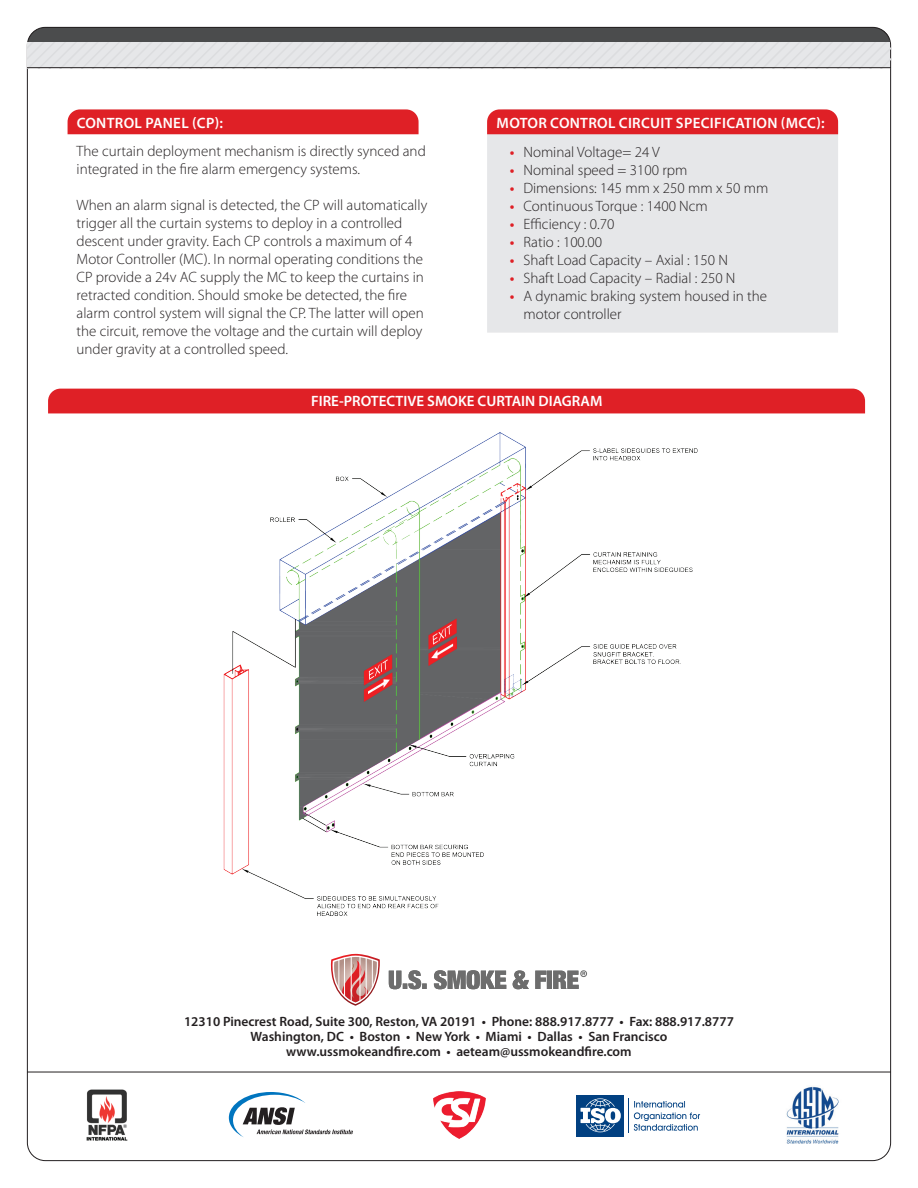
<style>
.page{position:relative;width:918px;height:1188px;background:#fff}
.page>*{position:absolute;margin:0;border:0;box-sizing:border-box;transform-origin:0 0}
.t1{font:300 15px/18px "Myriad Pro";color:#231f20}
.t2{font:600 15px "Myriad Pro";letter-spacing:.02em;color:#fff}
.t3{font:600 15px "Myriad Pro";color:#fff}
.t4{font:600 13.5px/15px "Myriad Pro";color:#231f20;text-align:center}
.s1{font-weight:600;color:#df2026}
</style>
<div class="page">
<div style="left:487px;top:134px;width:351px;height:199px;background:#e6e7e9"></div>
<div style="left:68px;top:109px;width:351px;height:25px;background:#df2026"></div>
<div style="left:487px;top:109px;width:351px;height:25px;background:#df2026"></div>
<svg style="left:28px;top:26px;width:862px;height:41px;background:#abacae"></svg>
<hr style="left:27px;top:67px;width:864px;height:1px;background:#231f20">
<div style="left:48px;top:389px;width:817px;height:24px;background:#df2026"></div>
<hr style="left:27px;top:1072px;width:864px;height:1px;background:#231f20">
<svg style="left:229px;top:1092px;width:124px;height:45px"></svg>
<img style="left:86px;top:1089px;width:42px;height:52px">
<div style="left:577px;top:1095px;width:47px;height:42px;background:#014081"></div>
<svg style="left:581px;top:1098px;width:40px;height:34px"></svg>
<svg style="left:634px;top:1101px;width:66px;height:30px"></svg>
<hr style="left:629px;top:1099px;width:1px;height:34px;background:#014081">
<img style="left:786px;top:1086px;width:53px;height:58px">
<img style="left:433px;top:1091px;width:52px;height:48px">
<svg style="left:389px;top:970px;width:198px;height:19px"></svg>
<img style="left:408px;top:970px;width:171px;height:19px">
<svg style="left:330px;top:954px;width:50px;height:52px"></svg>
<img style="left:223px;top:432px;width:475px;height:484px">
<p class="t2" style="left:77px;top:113px;width:148px">CONTROL PANEL (CP):</p>
<p class="t1" style="left:77px;top:142px;width:351px">The curtain deployment mechanism is directly synced and integrated in the fire alarm emergency systems.</p>
<p class="t1" style="left:77px;top:196px;width:352px">When an alarm signal is detected, the CP will automatically trigger all the curtain systems to deploy in a controlled descent under gravity. Each CP controls a maximum of 4<br>Motor Controller (MC). In normal operating conditions the CP provide a 24v AC supply the MC to keep the curtains in retracted condition. Should smoke be detected, the fire alarm control system will signal the CP. The latter will open the circuit, remove the voltage and the curtain will deploy under gravity at a controlled speed.</p>
<p class="t2" style="left:497px;top:114px;width:329px">MOTOR CONTROL CIRCUIT SPECIFICATION (MCC):</p>
<p class="t1" style="left:510px;top:142px;width:151px"><span class="s1">•</span> Nominal Voltage= 24 V</p>
<p class="t1" style="left:510px;top:160px;width:179px"><span class="s1">•</span> Nominal speed = 3100 rpm</p>
<p class="t1" style="left:510px;top:178px;width:260px"><span class="s1">•</span> Dimensions: 145 mm x 250 mm x 50 mm</p>
<p class="t1" style="left:510px;top:196px;width:199px"><span class="s1">•</span> Continuous Torque : 1400 Ncm</p>
<p class="t1" style="left:510px;top:214px;width:106px"><span class="s1">•</span> Efficiency : 0.70</p>
<p class="t1" style="left:510px;top:232px;width:94px"><span class="s1">•</span> Ratio : 100.00</p>
<p class="t1" style="left:510px;top:250px;width:220px"><span class="s1">•</span> Shaft Load Capacity – Axial : 150 N</p>
<p class="t1" style="left:510px;top:268px;width:227px"><span class="s1">•</span> Shaft Load Capacity – Radial : 250 N</p>
<p class="t1" style="left:523px;top:286px;width:245px;text-indent:-14px"><span class="s1">•</span> A dynamic braking system housed in the motor controller</p>
<p class="t3" style="left:311px;top:391px;width:293px">FIRE-PROTECTIVE SMOKE CURTAIN DIAGRAM</p>
<p class="t4" style="left:184px;top:1014px;width:551px">12310 Pinecrest Road, Suite 300, Reston, VA 20191 • Phone: 888.917.8777 • Fax: 888.917.8777<br>Washington, DC • Boston • New York • Miami • Dallas • San Francisco www.ussmokeandfire.com • aeteam@ussmokeandfire.com</p>
</div>
